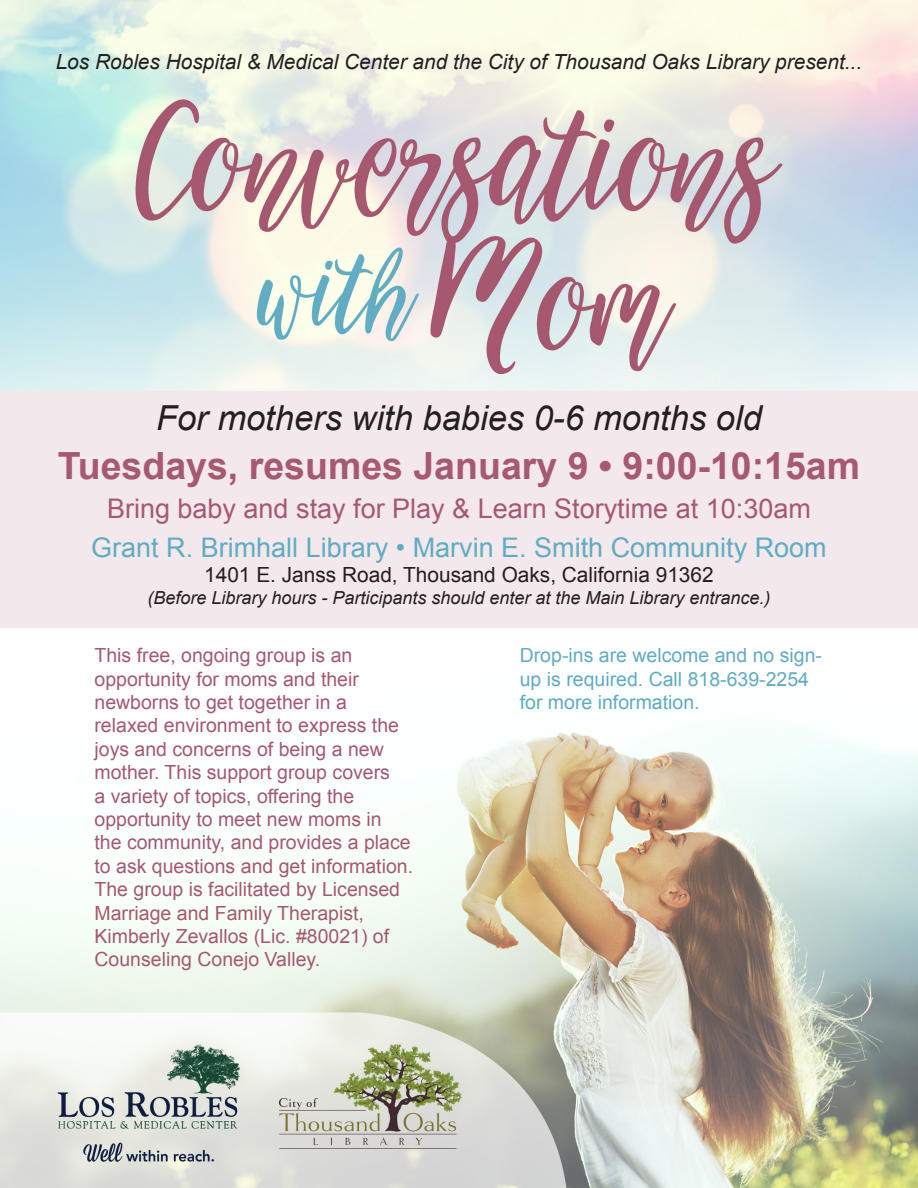
<style>
.page{position:relative;width:918px;height:1188px;background:#fff}
.page>*{position:absolute;margin:0;border:0;box-sizing:border-box;transform-origin:0 0}
.t1{font:700 37.5px "Arial";color:#a65971}
.t2{font:italic 34.5px "Arial";color:#231f20}
.t3{font:27px "Arial";color:#60acc2}
.t4{font:27px "Arial";color:#a65971}
.t5{font:italic 20.85px "Arial";color:#231f20}
.t6{font:20.85px "Arial";color:#231f20}
.t7{font:19.5px "Arial";color:#a65971}
.t8{font:19.5px/23.4px "Arial";color:#60acc2}
.t9{font:italic 18px "Arial";color:#231f20}
</style>
<div class="page">
<img style="left:0;top:0;width:918px;height:1188px">
<p class="t5" style="left:56px;top:48px;width:808px">Los Robles Hospital &amp; Medical Center and the City of Thousand Oaks Library present...</p>
<p class="t2" style="left:156px;top:396px;width:607px">For mothers with babies 0-6 months old</p>
<p class="t1" style="left:58px;top:441px;width:804px">Tuesdays, resumes January 9 • 9:00-10:15am</p>
<p class="t4" style="left:107px;top:491px;width:705px">Bring baby and stay for Play &amp; Learn Storytime at 10:30am</p>
<p class="t3" style="left:91px;top:530px;width:737px">Grant R. Brimhall Library • Marvin E. Smith Community Room</p>
<p class="t6" style="left:204px;top:561px;width:511px">1401 E. Janss Road, Thousand Oaks, California 91362</p>
<p class="t9" style="left:147px;top:586px;width:625px">(Before Library hours - Participants should enter at the Main Library entrance.)</p>
<p class="t7" style="left:94px;top:643px;width:259px">This free, ongoing group is an</p>
<p class="t7" style="left:94px;top:666px;width:266px">opportunity for moms and their</p>
<p class="t7" style="left:94px;top:689px;width:254px">newborns to get together in a</p>
<p class="t7" style="left:94px;top:713px;width:306px">relaxed environment to express the</p>
<p class="t7" style="left:94px;top:736px;width:291px">joys and concerns of being a new</p>
<p class="t7" style="left:94px;top:760px;width:297px">mother. This support group covers</p>
<p class="t7" style="left:94px;top:783px;width:261px">a variety of topics, offering the</p>
<p class="t7" style="left:94px;top:806px;width:289px">opportunity to meet new moms in</p>
<p class="t7" style="left:94px;top:830px;width:318px">the community, and provides a place</p>
<p class="t7" style="left:94px;top:853px;width:320px">to ask questions and get information.</p>
<p class="t7" style="left:94px;top:877px;width:307px">The group is facilitated by Licensed</p>
<p class="t7" style="left:94px;top:900px;width:271px">Marriage and Family Therapist,</p>
<p class="t7" style="left:94px;top:923px;width:296px">Kimberly Zevallos (Lic. #80021) of</p>
<p class="t7" style="left:94px;top:947px;width:227px">Counseling Conejo Valley.</p>
<p class="t8" style="left:520px;top:644px;width:304px">Drop-ins are welcome and no sign&shy;up is required. Call 818-639-2254</p>
<p class="t8" style="left:520px;top:691px;width:181px">for more information.</p>
</div>
